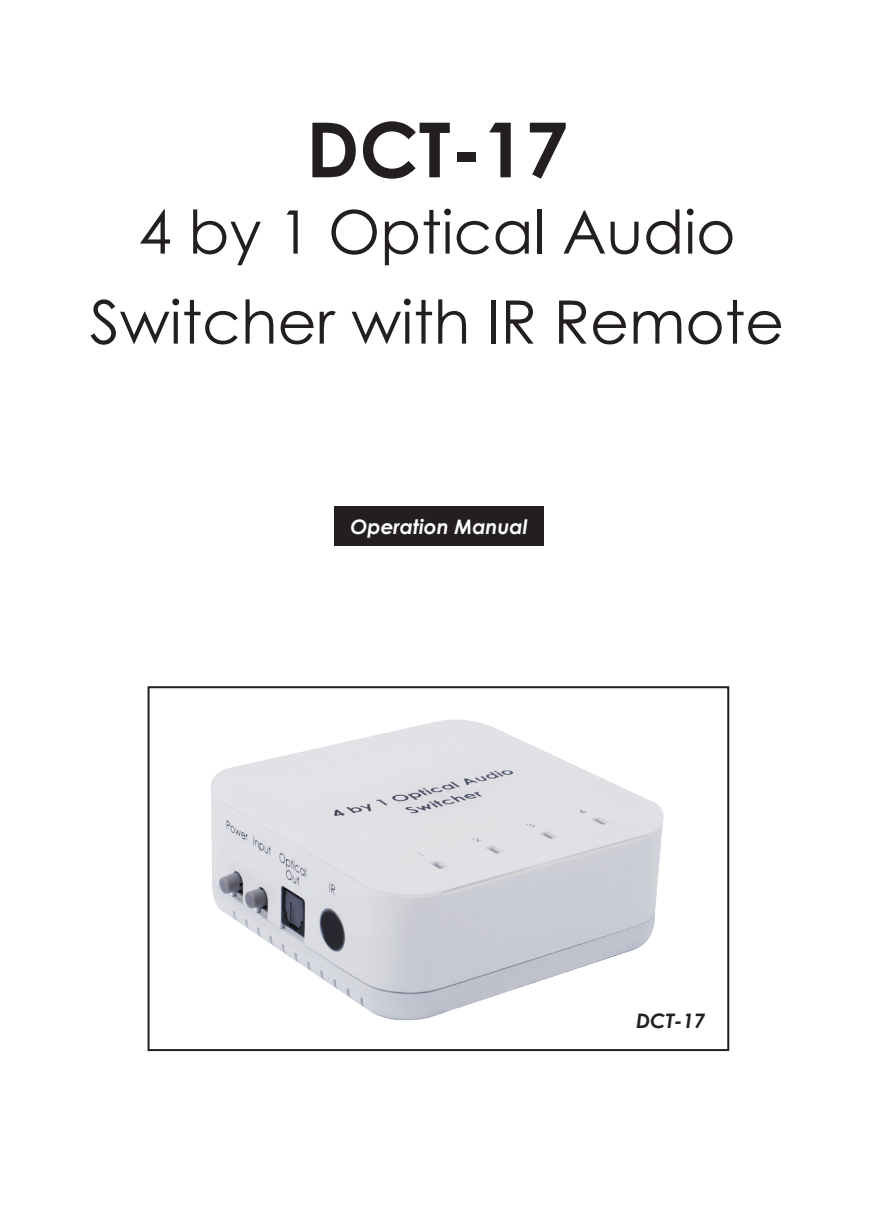
<style>
.page{position:relative;width:874px;height:1225px;background:#fff}
.page>*{position:absolute;margin:0;border:0;box-sizing:border-box;transform-origin:0 0}
.t1{font:700 76px "Century Gothic";color:#231f20}
.t2{font:60px/90px "Century Gothic";color:#231f20;text-align:center}
.t3{font:italic 700 20px "Century Gothic";color:#fff}
.t4{font:italic 700 20px "Century Gothic";color:#231f20}
</style>
<div class="page">
<div style="left:334px;top:506px;width:210px;height:40px;background:#231f20"></div>
<div style="left:147px;top:686px;width:582px;height:365px;border:2px solid #231f20"></div>
<img style="left:210px;top:719px;width:454px;height:302px">
<p class="t1" style="left:306px;top:92px;width:263px">DCT-17</p>
<p class="t2" style="left:90px;top:186px;width:695px">4 by 1 Optical Audio<br>Switcher with IR Remote</p>
<p class="t3" style="left:350px;top:511px;width:178px">Operation Manual</p>
<p class="t4" style="left:636px;top:1005px;width:70px">DCT-17</p>
</div>
